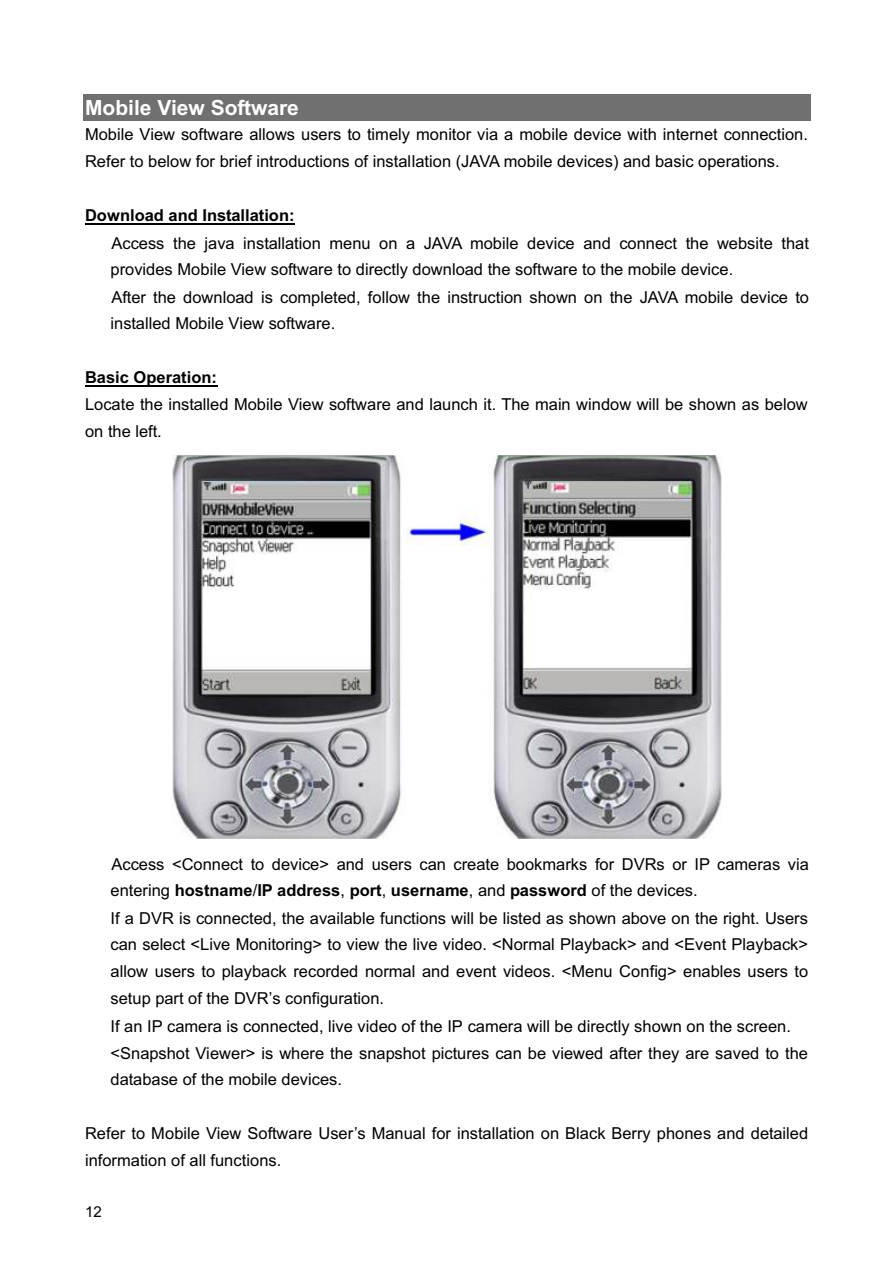
<style>
.page{position:relative;width:893px;height:1263px;background:#fff}
.page>*{position:absolute;margin:0;border:0;box-sizing:border-box;transform-origin:0 0}
.t1{font:700 21px "Arial";color:#fff}
.t2{font:16.5px/26.8px "Arial";color:#000}
.t3{font:700 16.5px "Arial";color:#000}
.t4{font:15px "Arial";color:#000}
.s1{font-weight:700}
</style>
<div class="page">
<div style="left:83px;top:94px;width:727px;height:27px;background:#707070"></div>
<hr style="left:85px;top:223px;width:209px;height:2px;background:#000">
<hr style="left:85px;top:385px;width:132px;height:2px;background:#000">
<img style="left:172px;top:456px;width:550px;height:382px">
<p class="t1" style="left:85px;top:100px;width:215px">Mobile View Software</p>
<p class="t2" style="left:85px;top:122px;width:724px">Mobile View software allows users to timely monitor via a mobile device with internet connection.<br>Refer to below for brief introductions of installation (JAVA mobile devices) and basic operations.</p>
<p class="t3" style="left:85px;top:209px;width:211px">Download and Installation:</p>
<p class="t2" style="left:111px;top:231px;width:700px">Access the java installation menu on a JAVA mobile device and connect the website that provides Mobile View software to directly download the software to the mobile device.<br>After the download is completed, follow the instruction shown on the JAVA mobile device to installed Mobile View software.</p>
<p class="t3" style="left:85px;top:371px;width:133px">Basic Operation:</p>
<p class="t2" style="left:85px;top:392px;width:724px">Locate the installed Mobile View software and launch it. The main window will be shown as below on the left.</p>
<p class="t2" style="left:110px;top:852px;width:700px">Access &lt;Connect to device&gt; and users can create bookmarks for DVRs or IP cameras via entering <span class="s1">hostname</span>/<span class="s1">IP address</span>, <span class="s1">port</span>, <span class="s1">username</span>, and <span class="s1">password</span> of the devices.<br>If a DVR is connected, the available functions will be listed as shown above on the right. Users can select &lt;Live Monitoring&gt; to view the live video. &lt;Normal Playback&gt; and &lt;Event Playback&gt; allow users to playback recorded normal and event videos. &lt;Menu Config&gt; enables users to setup part of the DVR’s configuration.<br>If an IP camera is connected, live video of the IP camera will be directly shown on the screen. &lt;Snapshot Viewer&gt; is where the snapshot pictures can be viewed after they are saved to the database of the mobile devices.</p>
<p class="t2" style="left:85px;top:1121px;width:724px">Refer to Mobile View Software User’s Manual for installation on Black Berry phones and detailed information of all functions.</p>
<p class="t4" style="left:85px;top:1206px;width:18px">12</p>
</div>
